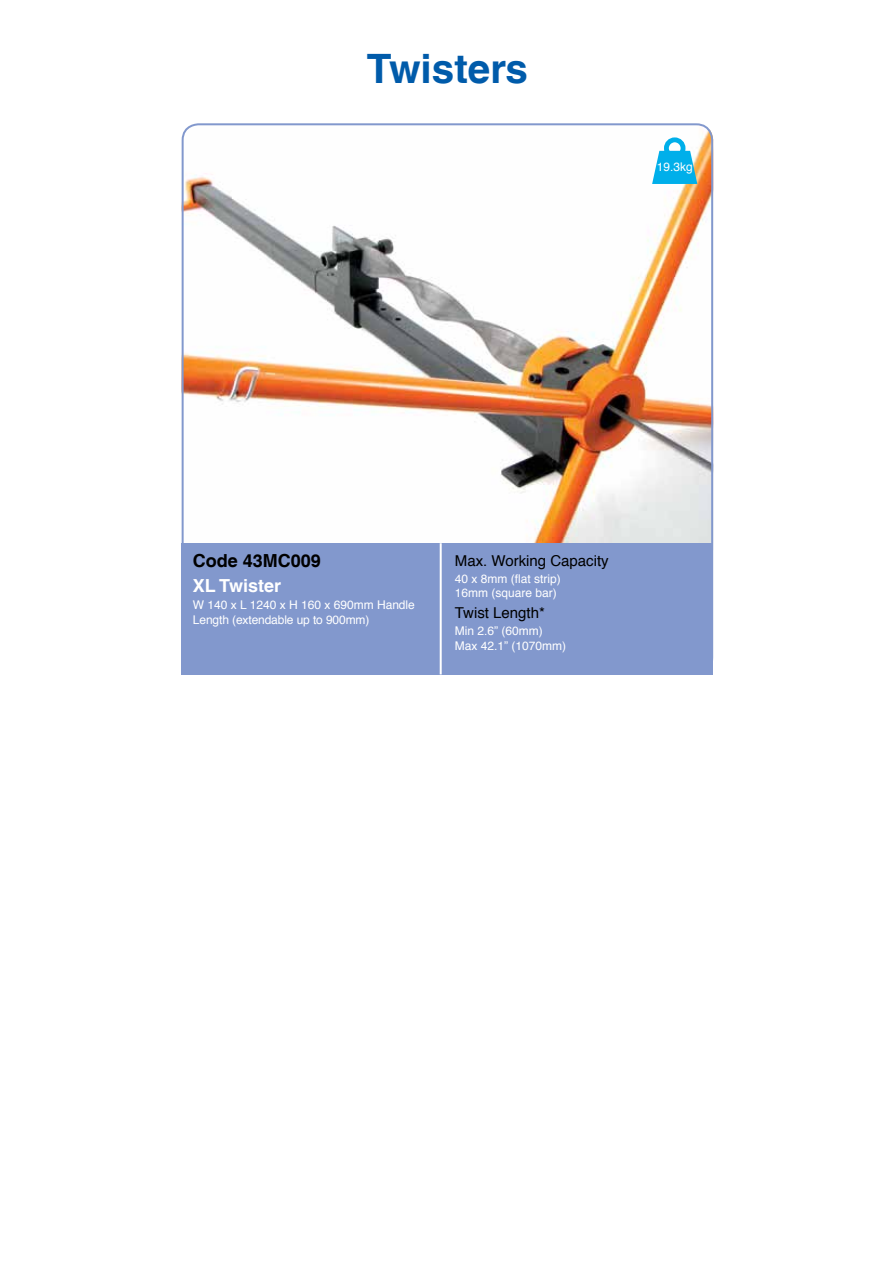
<style>
.page{position:relative;width:893px;height:1263px;background:#fff}
.page>*{position:absolute;margin:0;border:0;box-sizing:border-box;transform-origin:0 0}
.t1{font:700 40.5px "Helvetica LT";color:#005baa}
.t2{font:700 18px "Helvetica LT";color:#000}
.t3{font:700 18px "Helvetica LT";color:#fff}
.t4{font:15px "Helvetica";color:#000}
.t5{font:12px/14.4px "Helvetica";color:#fff}
</style>
<div class="page">
<img style="left:182px;top:126px;width:531px;height:417px">
<div style="left:182px;top:543px;width:531px;height:131px;background:#8298cd"></div>
<hr style="left:440px;top:543px;width:2px;height:131px;background:#fff">
<svg style="left:652px;top:151px;width:45px;height:33px"></svg>
<div style="left:664px;top:137px;width:21px;height:22px;border:5px solid #00afea;border-radius:50%"></div>
<h1 class="t1" style="left:367px;top:44px;width:163px">Twisters</h1>
<p class="t5" style="left:657px;top:159px;width:37px">19.3kg</p>
<h2 class="t2" style="left:193px;top:550px;width:130px">Code 43MC009</h2>
<h2 class="t3" style="left:193px;top:574px;width:90px">XL Twister</h2>
<p class="t5" style="left:193px;top:598px;width:223px">W 140 x L 1240 x H 160 x 690mm Handle<br>Length (extendable up to 900mm)</p>
<p class="t4" style="left:455px;top:549px;width:155px">Max. Working Capacity</p>
<p class="t5" style="left:455px;top:572px;width:108px">40 x 8mm (flat strip)<br>16mm (square bar)</p>
<p class="t4" style="left:455px;top:601px;width:92px">Twist Length*</p>
<p class="t5" style="left:455px;top:624px;width:113px">Min 2.6” (60mm)<br>Max 42.1” (1070mm)</p>
</div>
